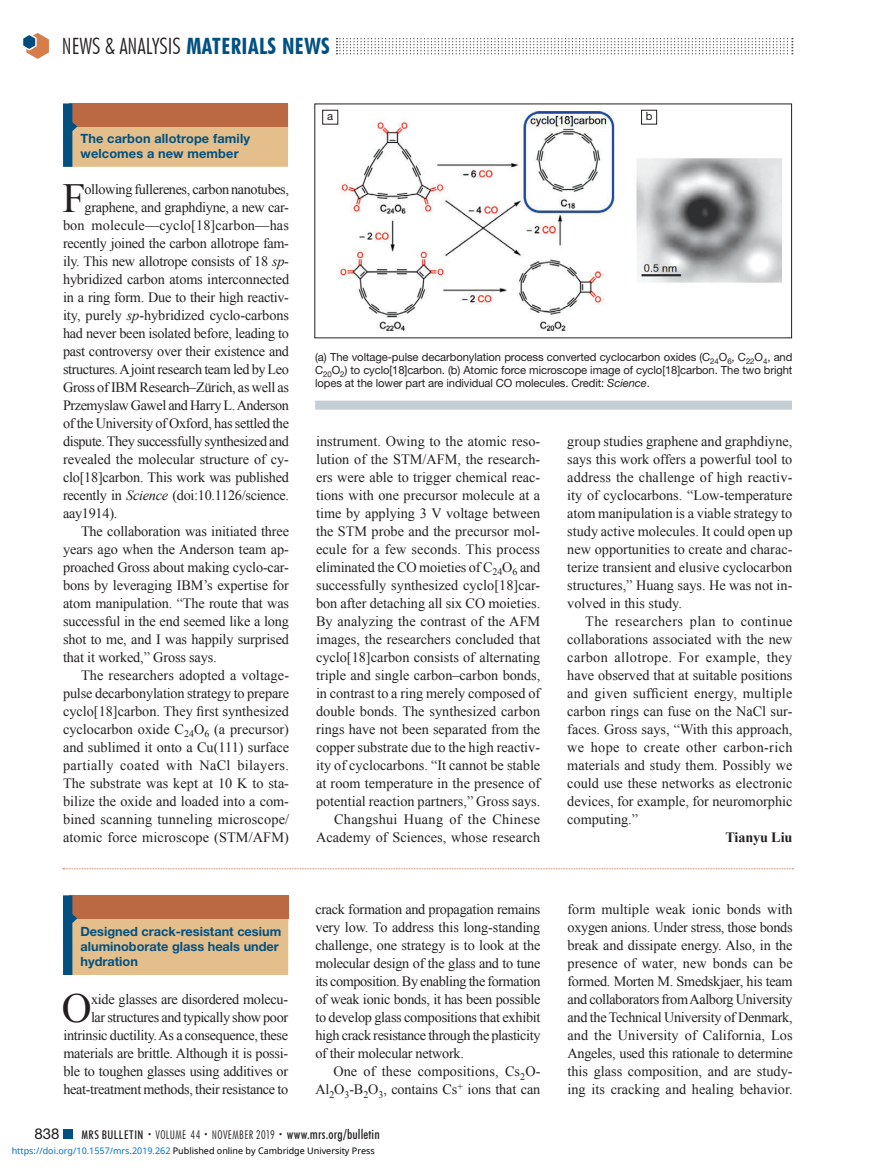
<style>
.page{position:relative;width:878px;height:1175px;background:#fff}
.page>*{position:absolute;margin:0;border:0;box-sizing:border-box;transform-origin:0 0}
.t1{font:41.4px "Times New Roman";color:#231f20}
.t2{font:300 condensed 22.5px "Futura BT";color:#231f20}
.t3{font:15px "Helvetica Neue LT Std";color:#231f20}
.t4{font:14.25px/18px "Times New Roman";letter-spacing:-.005em;color:#231f20;text-align:justify}
.t5{font:14.25px "Times New Roman";letter-spacing:-.03em;color:#231f20}
.t6{font:14.25px "Times New Roman";letter-spacing:-.025em;color:#231f20}
.t7{font:14.25px "Times New Roman";letter-spacing:.025em;color:#231f20}
.t8{font:700 14.25px "Times New Roman";letter-spacing:-.01em;color:#231f20}
.t9{font:700 12.75px/15px "Helvetica Neue LT Std";color:#005081}
.t10{font:300 condensed 12px "Futura BT";letter-spacing:.03em;color:#231f20}
.t11{font:11.25px/12.8px "Helvetica Neue LT Std";letter-spacing:-.01em;color:#231f20;text-align:justify}
.t12{font:9px "Noto Sans";color:#000}
.s1{font-weight:700;color:#005081}
.s2{font-style:italic}
.s3{font-weight:500}
.s4{font-size:7.5px}
.s5{font-weight:500;font-size:13.5px}
.s6{color:#0172cf}
</style>
<div class="page">
<svg style="left:336px;top:38px;width:456px;height:16px"></svg>
<svg style="left:23px;top:33px;width:26px;height:26px"></svg>
<div style="left:64px;top:1130px;width:9px;height:8px;background:#005081"></div>
<div style="left:315px;top:400px;width:477px;height:10px;background:#c5ced4"></div>
<div style="left:63px;top:104px;width:225px;height:63px;background:#e5bf8b"></div>
<div style="left:69px;top:104px;width:219px;height:23px;background:#ba6943"></div>
<svg style="left:63px;top:104px;width:14px;height:63px"></svg>
<img style="left:325px;top:110px;width:456px;height:221px">
<div style="left:322px;top:110px;width:16px;height:14px;background:#fff"></div>
<div style="left:322px;top:110px;width:16px;height:14px;border:1px solid #231f20"></div>
<div style="left:641px;top:110px;width:15px;height:14px;background:#fff"></div>
<div style="left:641px;top:110px;width:16px;height:14px;border:1px solid #231f20"></div>
<hr style="left:740px;top:325px;width:39px;height:3px;background:#fff">
<div style="left:63px;top:895px;width:225px;height:80px;background:#e5bf8b"></div>
<div style="left:69px;top:895px;width:219px;height:23px;background:#ba6943"></div>
<svg style="left:63px;top:895px;width:14px;height:80px"></svg>
<svg style="left:63px;top:868px;width:730px;height:1px"></svg>
<h2 class="t2" style="left:62px;top:32px;width:269px">NEWS &amp; ANALYSIS <span class="s1">MATERIALS NEWS</span></h2>
<p class="t9" style="left:80px;top:131px;width:171px">The carbon allotrope family welcomes a new member</p>
<h1 class="t1" style="left:62px;top:170px;width:25px">F</h1>
<p class="t5" style="left:85px;top:179px;width:206px">ollowing fullerenes, carbon nanotubes,</p>
<p class="t4" style="left:85px;top:198px;width:206px">graphene, and graphdiyne, a new car-</p>
<p class="t4" style="left:63px;top:216px;width:227px">bon molecule—cyclo[18]carbon—has</p>
<p class="t4" style="left:63px;top:234px;width:227px">recently joined the carbon allotrope fam-</p>
<p class="t4" style="left:63px;top:252px;width:227px">ily. This new allotrope consists of 18 <span class="s2">sp</span>-</p>
<p class="t4" style="left:63px;top:270px;width:227px">hybridized carbon atoms interconnected</p>
<p class="t4" style="left:63px;top:287px;width:227px">in a ring form. Due to their high reactiv-</p>
<p class="t4" style="left:63px;top:305px;width:227px">ity, purely <span class="s2">sp</span>-hybridized cyclo-carbons</p>
<p class="t4" style="left:63px;top:323px;width:227px">had never been isolated before, leading to</p>
<p class="t4" style="left:63px;top:341px;width:227px">past controversy over their existence and</p>
<p class="t5" style="left:63px;top:359px;width:227px">structures. A joint research team led by Leo</p>
<p class="t4" style="left:63px;top:377px;width:227px">Gross of IBM Research–Zürich, as well as</p>
<p class="t5" style="left:63px;top:395px;width:227px">Przemyslaw Gawel and Harry L. Anderson</p>
<p class="t4" style="left:63px;top:413px;width:227px">of the University of Oxford, has settled the</p>
<p class="t6" style="left:63px;top:431px;width:227px">dispute. They successfully synthesized and</p>
<p class="t4" style="left:63px;top:449px;width:227px">revealed the molecular structure of cy-</p>
<p class="t4" style="left:63px;top:467px;width:227px">clo[18]carbon. This work was published</p>
<p class="t4" style="left:63px;top:485px;width:227px">recently in <span class="s2">Science</span> (doi:10.1126/science.</p>
<p class="t4" style="left:63px;top:503px;width:56px">aay1914).</p>
<p class="t4" style="left:81px;top:521px;width:209px">The collaboration was initiated three</p>
<p class="t4" style="left:63px;top:539px;width:227px">years ago when the Anderson team ap-</p>
<p class="t4" style="left:63px;top:557px;width:227px">proached Gross about making cyclo-car-</p>
<p class="t4" style="left:63px;top:575px;width:227px">bons by leveraging IBM’s expertise for</p>
<p class="t4" style="left:63px;top:593px;width:227px">atom manipulation. “The route that was</p>
<p class="t4" style="left:63px;top:611px;width:227px">successful in the end seemed like a long</p>
<p class="t4" style="left:63px;top:629px;width:227px">shot to me, and I was happily surprised</p>
<p class="t4" style="left:63px;top:647px;width:155px">that it worked,” Gross says.</p>
<p class="t4" style="left:81px;top:665px;width:209px">The researchers adopted a voltage-</p>
<p class="t4" style="left:63px;top:683px;width:227px">pulse decarbonylation strategy to prepare</p>
<p class="t4" style="left:63px;top:701px;width:227px">cyclo[18]carbon. They first synthesized</p>
<p class="t4" style="left:63px;top:719px;width:227px">cyclocarbon oxide C<sub>24</sub>O<sub>6</sub> (a precursor)</p>
<p class="t4" style="left:63px;top:738px;width:227px">and sublimed it onto a Cu(111) surface</p>
<p class="t7" style="left:63px;top:755px;width:227px">partially coated with NaCl bilayers.</p>
<p class="t4" style="left:63px;top:774px;width:227px">The substrate was kept at 10 K to sta-</p>
<p class="t4" style="left:63px;top:792px;width:227px">bilize the oxide and loaded into a com-</p>
<p class="t4" style="left:63px;top:810px;width:228px">bined scanning tunneling microscope/</p>
<p class="t4" style="left:63px;top:827px;width:227px">atomic force microscope (STM/AFM)</p>
<p class="t9" style="left:80px;top:924px;width:202px">Designed crack-resistant cesium aluminoborate glass heals under hydration</p>
<h1 class="t1" style="left:62px;top:980px;width:31px">O</h1>
<p class="t4" style="left:63px;top:990px;width:226px;text-align:right">xide glasses are disordered molecu-<br>lar structures and typically show poor intrinsic ductility. As a consequence, these materials are brittle. Although it is possi&shy;ble to toughen glasses using additives or heat-treatment methods, their resistance to</p>
<p class="t11" style="left:327px;top:110px;width:8px">a</p>
<p class="t11" style="left:645px;top:110px;width:8px">b</p>
<p class="t11" style="left:315px;top:351px;width:479px">(a) The voltage-pulse decarbonylation process converted cyclocarbon oxides (C<sub>24</sub>O<sub>6</sub>, C<sub>22</sub>O<sub>4</sub>, and C<sub>20</sub>O<sub>2</sub>) to cyclo[18]carbon. (b) Atomic force microscope image of cyclo[18]carbon. The two bright lopes at the lower part are individual CO molecules. Credit: <span class="s2">Science</span>.</p>
<p class="t4" style="left:316px;top:432px;width:226px;text-align:right">instrument. Owing to the atomic reso&shy;lution of the STM/AFM, the research&shy;ers were able to trigger chemical reac&shy;tions with one precursor molecule at a time by applying 3 V voltage between the STM probe and the precursor mol&shy;ecule for a few seconds. This process eliminated the CO moieties of C<sub>24</sub>O<sub>6</sub> and successfully synthesized cyclo[18]car&shy;bon after detaching all six CO moieties.<br>By analyzing the contrast of the AFM images, the researchers concluded that cyclo[18]carbon consists of alternating triple and single carbon–carbon bonds, in contrast to a ring merely composed of double bonds. The synthesized carbon rings have not been separated from the copper substrate due to the high reactiv&shy;ity of cyclocarbons. “It cannot be stable at room temperature in the presence of potential reaction partners,” Gross says.<br>Changshui Huang of the Chinese Academy of Sciences, whose research</p>
<p class="t4" style="left:567px;top:431px;width:227px">group studies graphene and graphdiyne, says this work offers a powerful tool to address the challenge of high reactiv&shy;ity of cyclocarbons. “Low-temperature atom manipulation is a viable strategy to study active molecules. It could open up new opportunities to create and charac&shy;terize transient and elusive cyclocarbon structures,” Huang says. He was not in&shy;volved in this study.</p>
<p class="t4" style="left:567px;top:611px;width:227px;text-indent:18px">The researchers plan to continue collaborations associated with the new carbon allotrope. For example, they have observed that at suitable positions and given sufficient energy, multiple carbon rings can fuse on the NaCl sur&shy;faces. Gross says, “With this approach, we hope to create other carbon-rich materials and study them. Possibly we could use these networks as electronic devices, for example, for neuromorphic computing.”</p>
<p class="t8" style="left:725px;top:827px;width:68px">Tianyu Liu</p>
<p class="t4" style="left:315px;top:899px;width:227px">crack formation and propagation remains very low. To address this long-standing challenge, one strategy is to look at the molecular design of the glass and to tune its composition. By enabling the formation of weak ionic bonds, it has been possible to develop glass compositions that exhibit high crack resistance through the plasticity of their molecular network.</p>
<p class="t4" style="left:315px;top:1061px;width:226px;text-align:right">One of these compositions, Cs<sub>2</sub>O-<br>Al<sub>2</sub>O<sub>3</sub>-B<sub>2</sub>O<sub>3</sub>, contains Cs<sup>+</sup> ions that can</p>
<p class="t4" style="left:567px;top:900px;width:227px">form multiple weak ionic bonds with oxygen anions. Under stress, those bonds break and dissipate energy. Also, in the presence of water, new bonds can be formed. Morten M. Smedskjaer, his team and collaborators from Aalborg University and the Technical University of Denmark, and the University of California, Los Angeles, used this rationale to determine this glass composition, and are study&shy;ing its cracking and healing behavior.</p>
<p class="t3" style="left:34px;top:1124px;width:27px">838</p>
<p class="t10" style="left:81px;top:1127px;width:300px"><span class="s3">MRS BULLETIN</span> <span class="s4">•</span> VOLUME 44 <span class="s4">•</span> NOVEMBER 2019 <span class="s4">•</span> <span class="s5">www.mrs.org/bulletin</span></p>
<p class="t12" style="left:12px;top:1143px;width:364px"><span class="s6">https://doi.org/10.1557/mrs.2019.262</span> Published online by Cambridge University Press</p>
</div>
